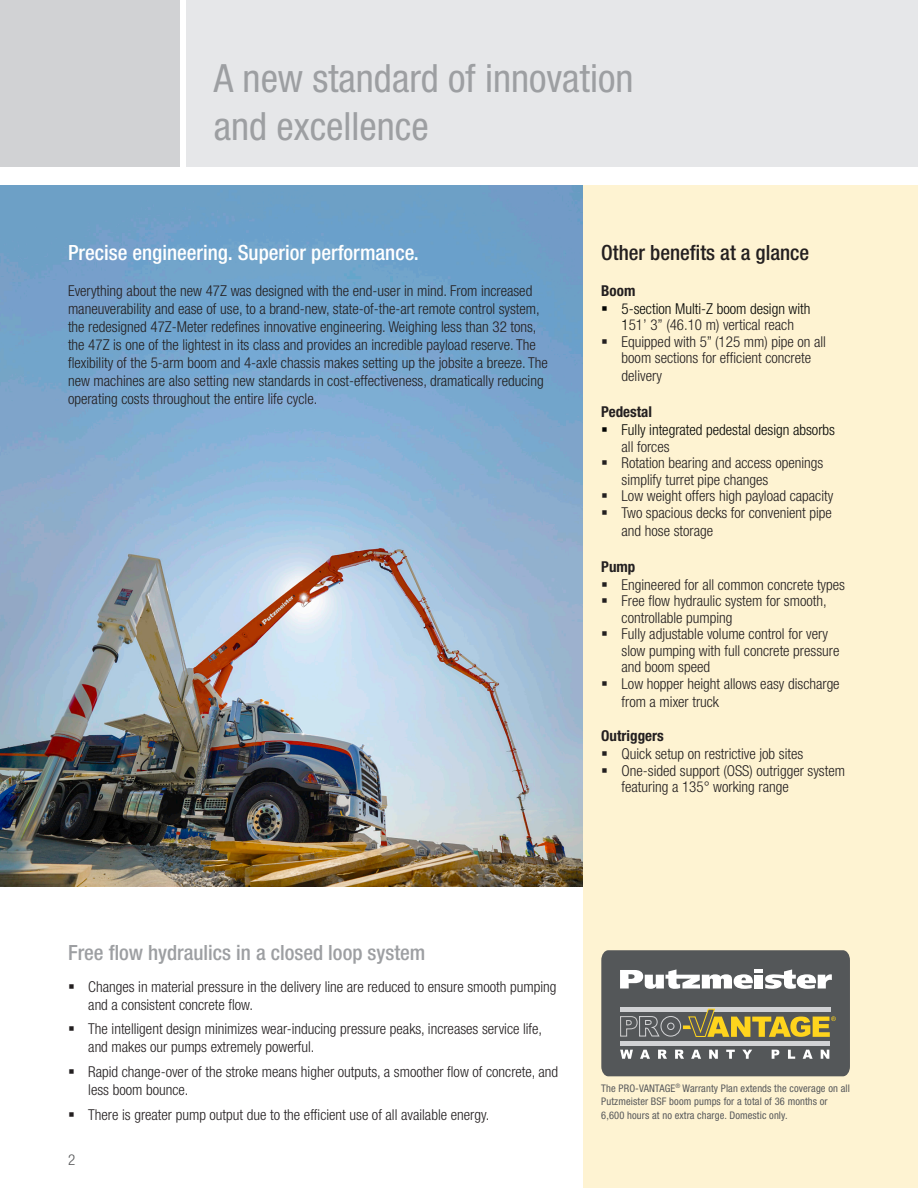
<style>
.page{position:relative;width:918px;height:1188px;background:#fff}
.page>*{position:absolute;margin:0;border:0;box-sizing:border-box;transform-origin:0 0}
.Page_Headline{font:condensed 39px/48px "Helvetica Neue LT Pro";color:#9d9fa2}
.Page_Subheadline_-_Gray{font:500 condensed 21px "Helvetica Neue LT Std";color:#fff}
.Body_Copy_Style{font:500 condensed 21px "Helvetica Neue LT Std";color:#9d9fa2}
.Page_Subheadline_-_Black{font:500 condensed 21px "Helvetica Neue LT Std";color:#231f20}
.t1{font:300 condensed 15px/16.5px "Helvetica Neue LT Std";color:#231f20}
.Body_Copy_Style-2{font:300 condensed 15px/18px "Helvetica Neue LT Pro";color:#231f20}
.t2{font:300 condensed 15px/16.5px "Helvetica Neue LT Std";color:#040503}
.Page_Copy{font:700 condensed 15px "Helvetica Neue LT Std";color:#231f20}
.Bullet_Copy{font:300 condensed 15px "Helvetica Neue LT Std";color:#57585a}
.Page_Copy-2{font:condensed 10.5px/13.5px "Helvetica Neue LT Pro";letter-spacing:.01em;color:#595a5c}
.s1{color:#231f20}
</style>
<div class="page">
<img style="left:0;top:186px;width:583px;height:701px">
<div style="left:583px;top:186px;width:335px;height:1002px;background:#fef3d2"></div>
<svg style="left:601px;top:950px;width:249px;height:126px;background:#77776f"></svg>
<div style="left:187px;top:0;width:731px;height:166px;background:#e6e7e9"></div>
<div style="left:0;top:0;width:180px;height:166px;background:#d1d2d4"></div>
<p class="Page_Headline" style="left:214px;top:53px;width:421px">A new standard of innovation and excellence</p>
<p class="Page_Subheadline_-_Gray" style="left:68px;top:240px;width:352px">Precise engineering. Superior performance.</p>
<p class="Body_Copy_Style-2" style="left:68px;top:281px;width:481px">Everything about the new 47Z was designed with the end-user in mind. From increased maneuverability and ease of use, to a brand-new, state-of-the-art remote control system, the redesigned 47Z-Meter redefines innovative engineering. Weighing less than 32 tons, the 47Z is one of the lightest in its class and provides an incredible payload reserve. The flexibility of the 5-arm boom and 4-axle chassis makes setting up the jobsite a breeze. The new machines are also setting new standards in cost-effectiveness, dramatically reducing operating costs throughout the entire life cycle.</p>
<p class="Page_Subheadline_-_Black" style="left:601px;top:240px;width:209px">Other benefits at a glance</p>
<p class="Page_Copy" style="left:601px;top:281px;width:36px">Boom</p>
<p class="t2" style="left:622px;top:300px;width:190px">5-section Multi-Z boom design with<br>1<span class="s1">51’ 3” (46.10 m) vertical reach</span></p>
<p class="t1" style="left:622px;top:333px;width:206px">Equipped with 5” (125 mm) pipe on all boom sections for efficient concrete</p>
<p class="t1" style="left:622px;top:368px;width:42px">delivery</p>
<p class="Page_Copy" style="left:601px;top:403px;width:52px">Pedestal</p>
<p class="t2" style="left:622px;top:422px;width:215px">Fully integrated pedestal design absorbs <span class="s1">all forces</span></p>
<p class="t1" style="left:622px;top:455px;width:203px">Rotation bearing and access openings simplify turret pipe changes</p>
<p class="t1" style="left:622px;top:488px;width:213px">Low weight offers high payload capacity</p>
<p class="t1" style="left:622px;top:503px;width:212px;line-height:18px">Two spacious decks for convenient pipe and hose storage</p>
<p class="Page_Copy" style="left:601px;top:557px;width:36px">Pump</p>
<p class="t1" style="left:622px;top:576px;width:225px">Engineered for all common concrete types</p>
<p class="t1" style="left:622px;top:593px;width:207px">Free flow hydraulic system for smooth, controllable pumping</p>
<p class="t1" style="left:622px;top:626px;width:219px">Fully adjustable volume control for very slow pumping with full concrete pressure and boom speed</p>
<p class="t1" style="left:622px;top:674px;width:220px;line-height:18px">Low hopper height allows easy discharge from a mixer truck</p>
<p class="Page_Copy" style="left:601px;top:727px;width:64px">Outriggers</p>
<p class="t1" style="left:622px;top:746px;width:183px">Quick setup on restrictive job sites</p>
<p class="t1" style="left:622px;top:762px;width:225px">One-sided support (OSS) outrigger system featuring a 135° working range</p>
<p class="Body_Copy_Style" style="left:68px;top:940px;width:359px">Free flow hydraulics in a closed loop system</p>
<p class="t1" style="left:88px;top:977px;width:470px;line-height:18px">Changes in material pressure in the delivery line are reduced to ensure smooth pumping and a consistent concrete flow.</p>
<p class="t1" style="left:88px;top:1020px;width:455px;line-height:18px">The intelligent design minimizes wear-inducing pressure peaks, increases service life, and makes our pumps extremely powerful.</p>
<p class="t1" style="left:88px;top:1063px;width:472px;line-height:18px">Rapid change-over of the stroke means higher outputs, a smoother flow of concrete, and less boom bounce.</p>
<p class="t1" style="left:88px;top:1106px;width:403px">There is greater pump output due to the efficient use of all available energy.</p>
<p class="Bullet_Copy" style="left:68px;top:1151px;width:9px">2</p>
<p class="Page_Copy-2" style="left:601px;top:1081px;width:250px">The PRO-VANTAGE<sup>®</sup> Warranty Plan extends the coverage on all<br>Putzmeister BSF boom pumps for a total of 36 months or<br>6,600 hours at no extra charge. Domestic only.</p>
</div>
